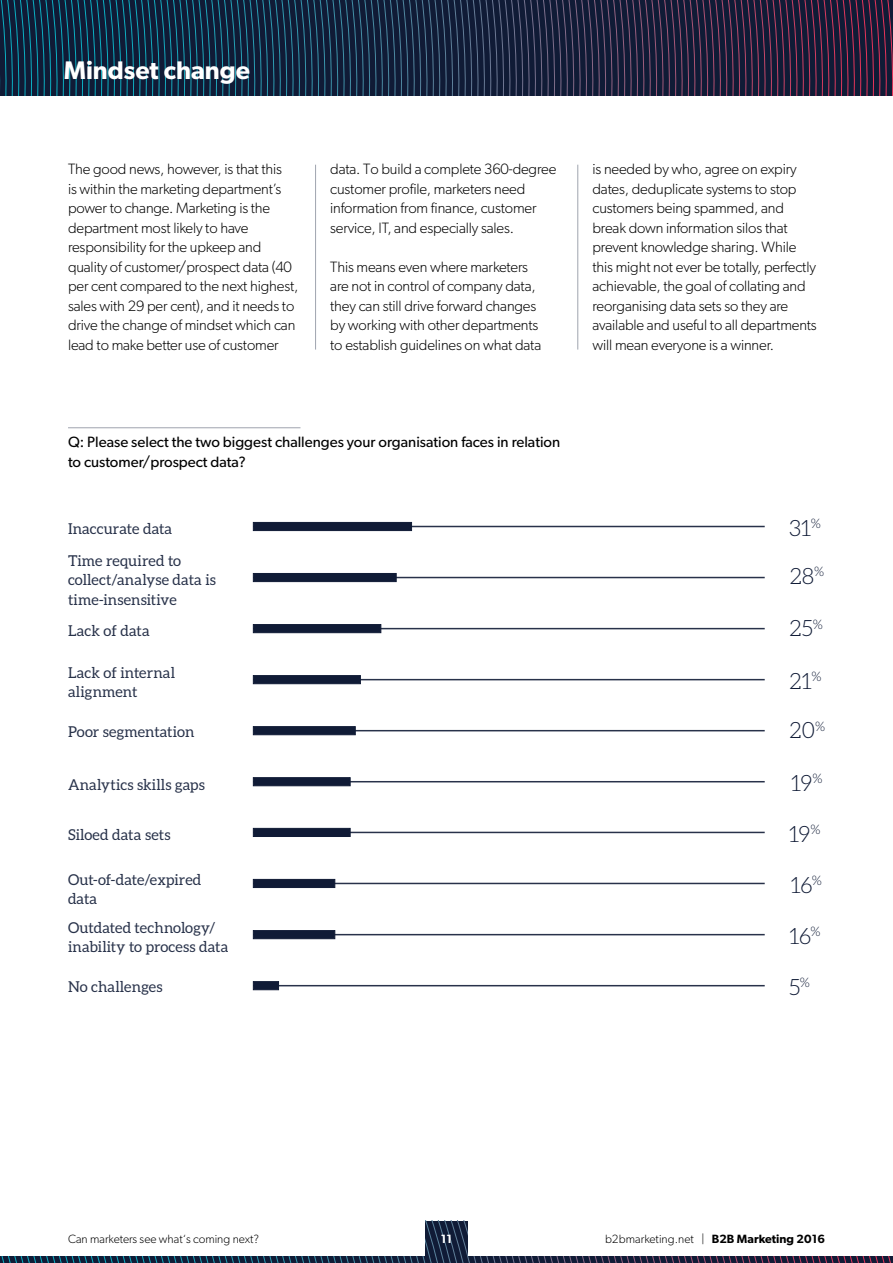
<style>
.page{position:relative;width:893px;height:1263px;background:#fff}
.page>*{position:absolute;margin:0;border:0;box-sizing:border-box;transform-origin:0 0}
.t1{font:600 25.5px "Gibson";color:#fff}
.t2{font:300 22.5px "Aleo";letter-spacing:-.005em;color:#101b36}
.t3{font:300 15px/19.5px "Gibson";letter-spacing:-.01em;color:#000}
.t4{font:15px/19.5px "Aleo";letter-spacing:.005em;color:#28324a}
.t5{font:15px/19.5px "Gibson";color:#000}
.t6{font:300 13.05px "Aleo";color:#101b36}
.t7{font:300 12px "Gibson";color:#000}
.t8{font:600 12px "Gibson";color:#fff}
.s1{font-weight:600}
</style>
<div class="page">
<svg style="left:0;top:1221px;width:893px;height:42px"></svg>
<svg style="left:0;top:0;width:893px;height:96px;background:#1d2a44"></svg>
<hr style="left:577px;top:165px;width:1px;height:185px;background:#9fa4af">
<hr style="left:315px;top:165px;width:1px;height:185px;background:#9fa4af">
<hr style="left:253px;top:526px;width:512px;height:1px;background:#28324a">
<div style="left:253px;top:522px;width:159px;height:9px;background:#101b36"></div>
<hr style="left:253px;top:577px;width:512px;height:1px;background:#28324a">
<div style="left:253px;top:573px;width:143px;height:9px;background:#101b36"></div>
<hr style="left:253px;top:628px;width:512px;height:1px;background:#28324a">
<div style="left:253px;top:624px;width:128px;height:9px;background:#101b36;border:1px solid #101b36"></div>
<hr style="left:253px;top:679px;width:512px;height:1px;background:#28324a">
<div style="left:253px;top:675px;width:108px;height:9px;background:#101b36;border:1px solid #101b36"></div>
<hr style="left:253px;top:730px;width:512px;height:1px;background:#28324a">
<div style="left:253px;top:726px;width:102px;height:9px;background:#101b36;border:1px solid #101b36"></div>
<hr style="left:253px;top:781px;width:512px;height:1px;background:#28324a">
<div style="left:253px;top:777px;width:97px;height:9px;background:#101b36;border:1px solid #101b36"></div>
<hr style="left:253px;top:832px;width:512px;height:1px;background:#28324a">
<div style="left:253px;top:828px;width:97px;height:9px;background:#101b36"></div>
<hr style="left:253px;top:883px;width:512px;height:1px;background:#28324a">
<div style="left:253px;top:879px;width:82px;height:9px;background:#101b36"></div>
<hr style="left:253px;top:934px;width:512px;height:1px;background:#28324a">
<div style="left:253px;top:930px;width:82px;height:9px;background:#101b36;border:1px solid #101b36"></div>
<hr style="left:253px;top:985px;width:512px;height:1px;background:#28324a">
<div style="left:253px;top:981px;width:26px;height:9px;background:#101b36;border:1px solid #101b36"></div>
<hr style="left:68px;top:427px;width:232px;height:1px;background:#9fa4af">
<h1 class="t1" style="left:64px;top:55px;width:188px">Mindset change</h1>
<p class="t3" style="left:68px;top:159px;width:232px">The good news, however, is that this<br>is within the marketing department’s power to change. Marketing is the department most likely to have responsibility for the upkeep and quality of customer/prospect data (40 per cent compared to the next highest, sales with 29 per cent), and it needs to drive the change of mindset which can lead to make better use of customer</p>
<p class="t3" style="left:330px;top:159px;width:228px">data. To build a complete 360-degree customer profile, marketers need information from finance, customer service, IT, and especially sales.</p>
<p class="t3" style="left:330px;top:256px;width:212px">This means even where marketers are not in control of company data, they can still drive forward changes by working with other departments to establish guidelines on what data</p>
<p class="t3" style="left:592px;top:159px;width:226px">is needed by who, agree on expiry dates, deduplicate systems to stop customers being spammed, and break down information silos that prevent knowledge sharing. While this might not ever be totally, perfectly achievable, the goal of collating and reorganising data sets so they are available and useful to all departments will mean everyone is a winner.</p>
<p class="t5" style="left:68px;top:432px;width:494px">Q: Please select the two biggest challenges your organisation faces in relation to customer/prospect data?</p>
<p class="t4" style="left:68px;top:519px;width:106px">Inaccurate data</p>
<p class="t4" style="left:68px;top:550px;width:149px">Time required to collect/analyse data is time-insensitive</p>
<h2 class="t2" style="left:789px;top:515px;width:33px">31<sup>%</sup></h2>
<h2 class="t2" style="left:790px;top:563px;width:36px">28<sup>%</sup></h2>
<p class="t4" style="left:68px;top:621px;width:83px">Lack of data</p>
<h2 class="t2" style="left:790px;top:616px;width:35px">25<sup>%</sup></h2>
<p class="t4" style="left:68px;top:662px;width:109px">Lack of internal alignment</p>
<h2 class="t2" style="left:790px;top:668px;width:33px">21<sup>%</sup></h2>
<p class="t4" style="left:68px;top:721px;width:128px">Poor segmentation</p>
<h2 class="t2" style="left:789px;top:718px;width:37px">20<sup>%</sup></h2>
<p class="t4" style="left:68px;top:774px;width:138px">Analytics skills gaps</p>
<h2 class="t2" style="left:791px;top:771px;width:33px">19<sup>%</sup></h2>
<p class="t4" style="left:68px;top:825px;width:104px">Siloed data sets</p>
<h2 class="t2" style="left:789px;top:821px;width:33px">19<sup>%</sup></h2>
<p class="t4" style="left:68px;top:869px;width:135px">Out-of-date/expired data</p>
<h2 class="t2" style="left:791px;top:872px;width:32px">16<sup>%</sup></h2>
<p class="t4" style="left:68px;top:917px;width:162px">Outdated technology/ inability to process data</p>
<h2 class="t2" style="left:790px;top:923px;width:32px">16<sup>%</sup></h2>
<p class="t4" style="left:68px;top:976px;width:96px">No challenges</p>
<p class="t6" style="left:800px;top:975px;width:12px">%</p>
<h2 class="t2" style="left:789px;top:974px;width:13px">5</h2>
<p class="t7" style="left:68px;top:1232px;width:193px">Can marketers see what‘s coming next?</p>
<p class="t8" style="left:441px;top:1232px;width:13px">11</p>
<p class="t7" style="left:605px;top:1232px;width:221px">b2bmarketing.net | <span class="s1">B2B Marketing 2016</span></p>
</div>
